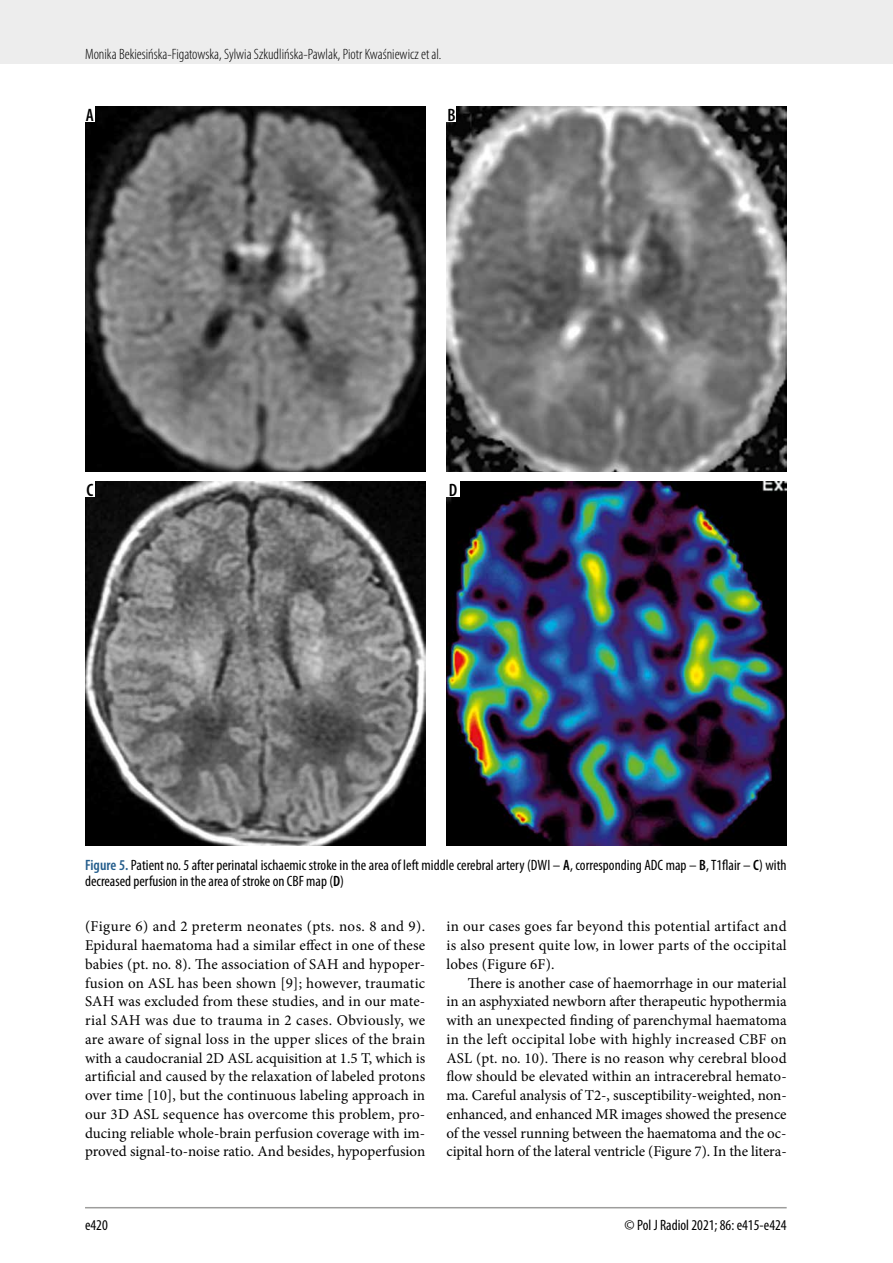
<style>
.page{position:relative;width:893px;height:1263px;background:#fff}
.page>*{position:absolute;margin:0;border:0;box-sizing:border-box;transform-origin:0 0}
.t1{font:600 condensed 18px "Myriad Pro";color:#000}
.t2{font:15px/18.8px "Minion Pro";color:#000;text-align:justify}
.t3{font:condensed 15px/16.5px "Myriad Pro";letter-spacing:.005em;color:#000}
.t4{font:300 condensed 15px "Myriad Pro";color:#000}
.s1{font-weight:600;color:#245d8c}
.s2{font-weight:600}
</style>
<div class="page">
<div style="left:0;top:0;width:893px;height:64px;background:#ededed"></div>
<hr style="left:85px;top:1207px;width:702px;height:1px;background:#9d9d9c">
<img style="left:85px;top:106px;width:340px;height:365px">
<img style="left:446px;top:106px;width:341px;height:365px">
<img style="left:85px;top:481px;width:340px;height:365px">
<img style="left:446px;top:481px;width:341px;height:365px">
<div style="left:85px;top:106px;width:10px;height:16px;background:#fff"></div>
<div style="left:85px;top:481px;width:10px;height:15px;background:#fff"></div>
<div style="left:446px;top:481px;width:14px;height:15px;background:#fff"></div>
<div style="left:446px;top:106px;width:10px;height:16px;background:#fff"></div>
<p class="t4" style="left:85px;top:45px;width:358px">Monika Bekiesińska-Figatowska, Sylwia Szkudlińska-Pawlak, Piotr Kwaśniewicz et al.</p>
<p class="t1" style="left:86px;top:104px;width:10px">A</p>
<p class="t1" style="left:447px;top:104px;width:10px">B</p>
<p class="t1" style="left:86px;top:479px;width:8px">C</p>
<p class="t1" style="left:449px;top:479px;width:10px">D</p>
<p class="t3" style="left:85px;top:856px;width:703px"><span class="s1">Figure 5.</span> Patient no. 5 after perinatal ischaemic stroke in the area of left middle cerebral artery (DWI – <span class="s2">A</span>, corresponding ADC map – <span class="s2">B</span>, T1flair – <span class="s2">C</span>) with decreased perfusion in the area of stroke on CBF map (<span class="s2">D</span>)</p>
<p class="t2" style="left:85px;top:917px;width:342px">(Figure 6) and 2 preterm neonates (pts. nos. 8 and 9).<br>Epidural haematoma had a similar effect in one of these babies (pt. no. 8). The association of SAH and hypoper&shy;fusion on ASL has been shown [9]; however, traumatic SAH was excluded from these studies, and in our mate&shy;rial SAH was due to trauma in 2 cases. Obviously, we are aware of signal loss in the upper slices of the brain with a caudocranial 2D ASL acquisition at 1.5 T, which is artificial and caused by the relaxation of labeled protons over time [10], but the continuous labeling approach in our 3D ASL sequence has overcome this problem, pro&shy;ducing reliable whole-brain perfusion coverage with im&shy;proved signal-to-noise ratio. And besides, hypoperfusion</p>
<p class="t2" style="left:446px;top:917px;width:342px">in our cases goes far beyond this potential artifact and is also present quite low, in lower parts of the occipital lobes (Figure 6F).</p>
<p class="t2" style="left:446px;top:973px;width:342px;text-indent:21px">There is another case of haemorrhage in our material in an asphyxiated newborn after therapeutic hypothermia with an unexpected finding of parenchymal haematoma in the left occipital lobe with highly increased CBF on ASL (pt. no. 10). There is no reason why cerebral blood flow should be elevated within an intracerebral hemato&shy;ma. Careful analysis of T2-, susceptibility-weighted, non&shy;enhanced, and enhanced MR images showed the presence of the vessel running between the haematoma and the oc&shy;cipital horn of the lateral ventricle (Figure 7). In the litera-</p>
<p class="t3" style="left:85px;top:1216px;width:24px">e420</p>
<p class="t3" style="left:625px;top:1216px;width:164px">© Pol J Radiol 2021; 86: e415-e424</p>
</div>
